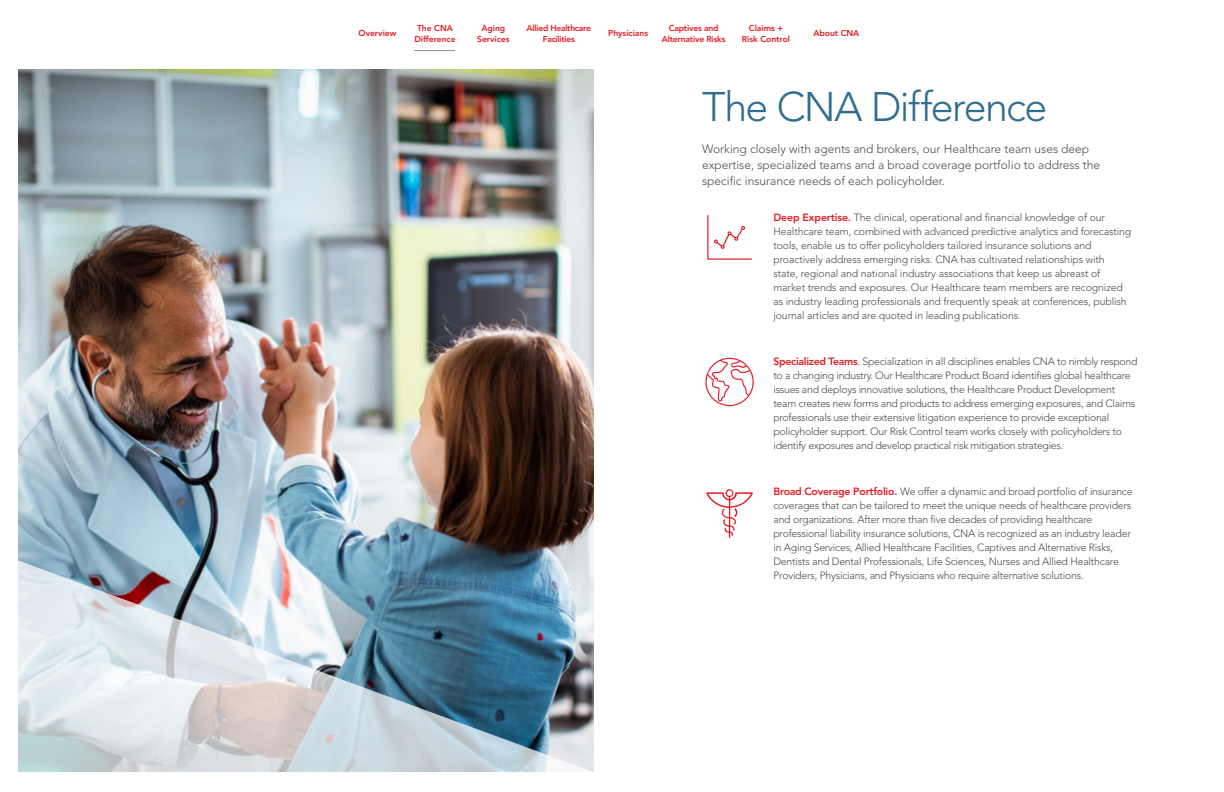
<style>
.page{position:relative;width:1224px;height:792px;background:#fff}
.page>*{position:absolute;margin:0;border:0;box-sizing:border-box;transform-origin:0 0}
.t1{font:300 41px "Avenir LT Std";letter-spacing:-.035em;color:#2f6e8e}
.t2{font:300 12px/16px "Avenir LT Std";color:#4d4d4f}
.t3{font:300 10.5px/14px "Avenir LT Std";letter-spacing:-.02em;color:#4d4d4f}
.t4{font:800 8.5px/10.2px "Avenir LT Std";color:#e31b23;text-align:center}
.t5{font:800 8.5px/10.2px "Avenir LT Std";letter-spacing:-.02em;color:#e31b23;text-align:center}
.t6{font:800 8.5px/10.2px "Avenir LT Std";letter-spacing:-.03em;color:#e31b23;text-align:center}
.s1{font-weight:800;color:#e31b23}
</style>
<div class="page">
<img style="left:18px;top:70px;width:576px;height:484px">
<img style="left:18px;top:554px;width:576px;height:218px">
<hr style="left:414px;top:50px;width:41px;height:1px;background:#8b8d8c">
<svg style="left:707px;top:215px;width:45px;height:45px"></svg>
<svg style="left:705px;top:358px;width:49px;height:48px"></svg>
<svg style="left:706px;top:489px;width:47px;height:49px"></svg>
<p class="t4" style="left:414px;top:23px;width:43px">The CNA<br>Difference</p>
<p class="t5" style="left:662px;top:23px;width:65px">Captives and<br>Alternative Risks</p>
<p class="t6" style="left:527px;top:23px;width:66px">Allied Healthcare<br>Facilities</p>
<p class="t4" style="left:742px;top:23px;width:50px">Claims +<br>Risk Control</p>
<p class="t4" style="left:813px;top:28px;width:48px">About CNA</p>
<p class="t4" style="left:477px;top:23px;width:34px">Aging<br>Services</p>
<p class="t4" style="left:359px;top:28px;width:39px">Overview</p>
<p class="t4" style="left:608px;top:28px;width:41px">Physicians</p>
<h1 class="t1" style="left:702px;top:83px;width:347px">The CNA Difference</h1>
<p class="t2" style="left:702px;top:141px;width:400px">Working closely with agents and brokers, our Healthcare team uses deep expertise, specialized teams and a broad coverage portfolio to address the specific insurance needs of each policyholder.</p>
<p class="t3" style="left:773px;top:211px;width:359px"><span class="s1">Deep Expertise.</span> The clinical, operational and financial knowledge of our Healthcare team, combined with advanced predictive analytics and forecasting tools, enable us to offer policyholders tailored insurance solutions and proactively address emerging risks. CNA has cultivated relationships with state, regional and national industry associations that keep us abreast of market trends and exposures. Our Healthcare team members are recognized as industry leading professionals and frequently speak at conferences, publish journal articles and are quoted in leading publications.</p>
<p class="t3" style="left:773px;top:355px;width:366px"><span class="s1">Specialized Teams</span>. Specialization in all disciplines enables CNA to nimbly respond to a changing industry. Our Healthcare Product Board identifies global healthcare issues and deploys innovative solutions, the Healthcare Product Development team creates new forms and products to address emerging exposures, and Claims professionals use their extensive litigation experience to provide exceptional policyholder support. Our Risk Control team works closely with policyholders to identify exposures and develop practical risk mitigation strategies.</p>
<p class="t3" style="left:773px;top:485px;width:361px"><span class="s1">Broad Coverage Portfolio.</span> We offer a dynamic and broad portfolio of insurance coverages that can be tailored to meet the unique needs of healthcare providers and organizations. After more than five decades of providing healthcare professional liability insurance solutions, CNA is recognized as an industry leader in Aging Services, Allied Healthcare Facilities, Captives and Alternative Risks, Dentists and Dental Professionals, Life Sciences, Nurses and Allied Healthcare Providers, Physicians, and Physicians who require alternative solutions.</p>
</div>
